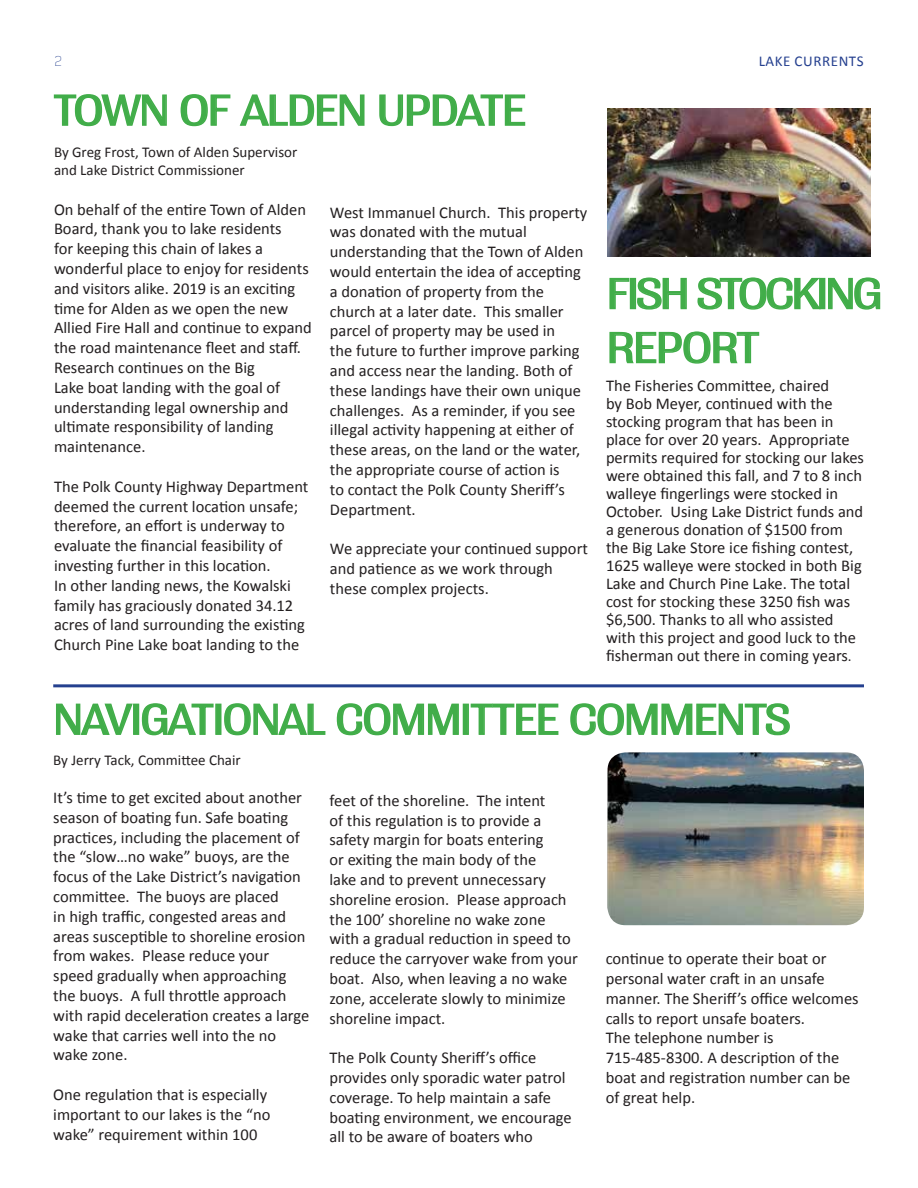
<style>
.page{position:relative;width:918px;height:1188px;background:#fff}
.page>*{position:absolute;margin:0;border:0;box-sizing:border-box;transform-origin:0 0}
.t1{font:500 45px "Grange";color:#41ad49}
.t2{font:500 45px/54px "Grange";letter-spacing:-.03em;color:#41ad49}
.t3{font:16.5px/19.8px "Calibri";color:#231f20}
.t4{font:15px/18px "Calibri";color:#231f20}
.t5{font:15px "Calibri";letter-spacing:.04em;color:#25408f}
.t6{font:200 15px "Foundry Monoline";color:#25408f}
.s1{font-size:15px}
</style>
<div class="page">
<hr style="left:53px;top:684px;width:811px;height:3px;background:#25408f">
<svg style="left:53px;top:94px;width:114px;height:33px"></svg>
<svg style="left:180px;top:94px;width:51px;height:33px"></svg>
<svg style="left:239px;top:94px;width:126px;height:32px"></svg>
<svg style="left:379px;top:94px;width:147px;height:33px"></svg>
<svg style="left:56px;top:703px;width:78px;height:32px"></svg>
<div style="left:133px;top:704px;width:6px;height:31px;border:2px solid #41ad49"></div>
<svg style="left:141px;top:703px;width:73px;height:33px"></svg>
<div style="left:215px;top:704px;width:6px;height:31px;border:2px solid #41ad49"></div>
<svg style="left:224px;top:703px;width:102px;height:33px"></svg>
<svg style="left:336px;top:703px;width:123px;height:33px"></svg>
<div style="left:463px;top:704px;width:6px;height:31px;border:2px solid #41ad49"></div>
<svg style="left:470px;top:703px;width:89px;height:32px"></svg>
<svg style="left:570px;top:703px;width:220px;height:33px"></svg>
<img style="left:608px;top:752px;width:256px;height:173px">
<svg style="left:609px;top:277px;width:21px;height:33px"></svg>
<div style="left:630px;top:278px;width:6px;height:31px;border:2px solid #41ad49"></div>
<svg style="left:637px;top:277px;width:50px;height:33px"></svg>
<svg style="left:697px;top:277px;width:184px;height:33px"></svg>
<svg style="left:609px;top:331px;width:151px;height:33px"></svg>
<img style="left:608px;top:109px;width:263px;height:148px">
<p class="t6" style="left:54px;top:53px;width:10px">2</p>
<p class="t5" style="left:759px;top:51px;width:106px">LAKE CURRENTS</p>
<h1 class="t1" style="left:54px;top:85px;width:473px">TOWN OF ALDEN UPDATE</h1>
<p class="t4" style="left:54px;top:143px;width:245px">By Greg Frost, Town of Alden Supervisor and Lake District Commissioner</p>
<p class="t3" style="left:54px;top:199px;width:259px">On behalf of the entire Town of Alden Board, thank you to lake residents<br>for keeping this chain of lakes a wonderful place to enjoy for residents and visitors alike. 2019 is an exciting time for Alden as we open the new Allied Fire Hall and continue to expand the road maintenance fleet and staff.<br>Research continues on the Big<br>Lake boat landing with the goal of understanding legal ownership and ultimate responsibility of landing maintenance.</p>
<p class="t3" style="left:54px;top:477px;width:256px">The Polk County Highway Department deemed the current location unsafe; therefore, an effort is underway to evaluate the financial feasibility of investing further in this location.<br>In other landing news, the Kowalski family has graciously donated 34.12 acres of land surrounding the existing Church Pine Lake boat landing to the</p>
<p class="t3" style="left:330px;top:202px;width:259px">West Immanuel Church. This property was donated with the mutual understanding that the Town of Alden would entertain the idea of accepting a donation of property from the church at a later date. This smaller parcel of property may be used in<br>the future to further improve parking and access near the landing. Both of these landings have their own unique challenges. As a reminder, if you see illegal activity happening at either of these areas, on the land or the water, the appropriate course of action is<br>to contact the Polk County Sheriff’s Department.</p>
<p class="t3" style="left:330px;top:539px;width:259px">We appreciate your continued support and patience as we work through these complex projects.</p>
<h1 class="t2" style="left:608px;top:266px;width:276px">FISH STOCKING<br>REPORT</h1>
<p class="t3" style="left:606px;top:377px;width:260px;line-height:18px">The Fisheries Committee, chaired<br>by Bob Meyer, continued with the stocking program that has been in place for over 20 years. Appropriate permits required for stocking our lakes were obtained this fall, and 7 to 8 inch walleye fingerlings were stocked in October. Using Lake District funds and a generous donation of $1500 from the Big Lake Store ice fishing contest, 1625 walleye were stocked in both Big Lake and Church Pine Lake. The total cost for stocking these 3250 fish was $6,500. Thanks to all who assisted with this project and good luck to the fisherman out there in coming years<span class="s1">.</span></p>
<h1 class="t1" style="left:54px;top:694px;width:738px">NAVIGATIONAL COMMITTEE COMMENTS</h1>
<p class="t4" style="left:53px;top:751px;width:189px">By Jerry Tack, Committee Chair</p>
<p class="t3" style="left:53px;top:788px;width:258px">It’s time to get excited about another season of boating fun. Safe boating practices, including the placement of the “slow…no wake” buoys, are the focus of the Lake District’s navigation committee. The buoys are placed<br>in high traffic, congested areas and areas susceptible to shoreline erosion from wakes. Please reduce your speed gradually when approaching the buoys. A full throttle approach with rapid deceleration creates a large wake that carries well into the no wake zone.</p>
<p class="t3" style="left:53px;top:1085px;width:219px">One regulation that is especially important to our lakes is the “no wake” requirement within 100</p>
<p class="t3" style="left:329px;top:791px;width:250px">feet of the shoreline. The intent<br>of this regulation is to provide a safety margin for boats entering<br>or exiting the main body of the<br>lake and to prevent unnecessary shoreline erosion. Please approach the 100’ shoreline no wake zone with a gradual reduction in speed to reduce the carryover wake from your boat. Also, when leaving a no wake zone, accelerate slowly to minimize shoreline impact.</p>
<p class="t3" style="left:329px;top:1048px;width:244px">The Polk County Sheriff’s office provides only sporadic water patrol coverage. To help maintain a safe boating environment, we encourage all to be aware of boaters who</p>
<p class="t3" style="left:606px;top:949px;width:255px">continue to operate their boat or personal water craft in an unsafe manner. The Sheriff’s office welcomes calls to report unsafe boaters.<br>The telephone number is<br>715-485-8300. A description of the boat and registration number can be of great help.</p>
</div>
